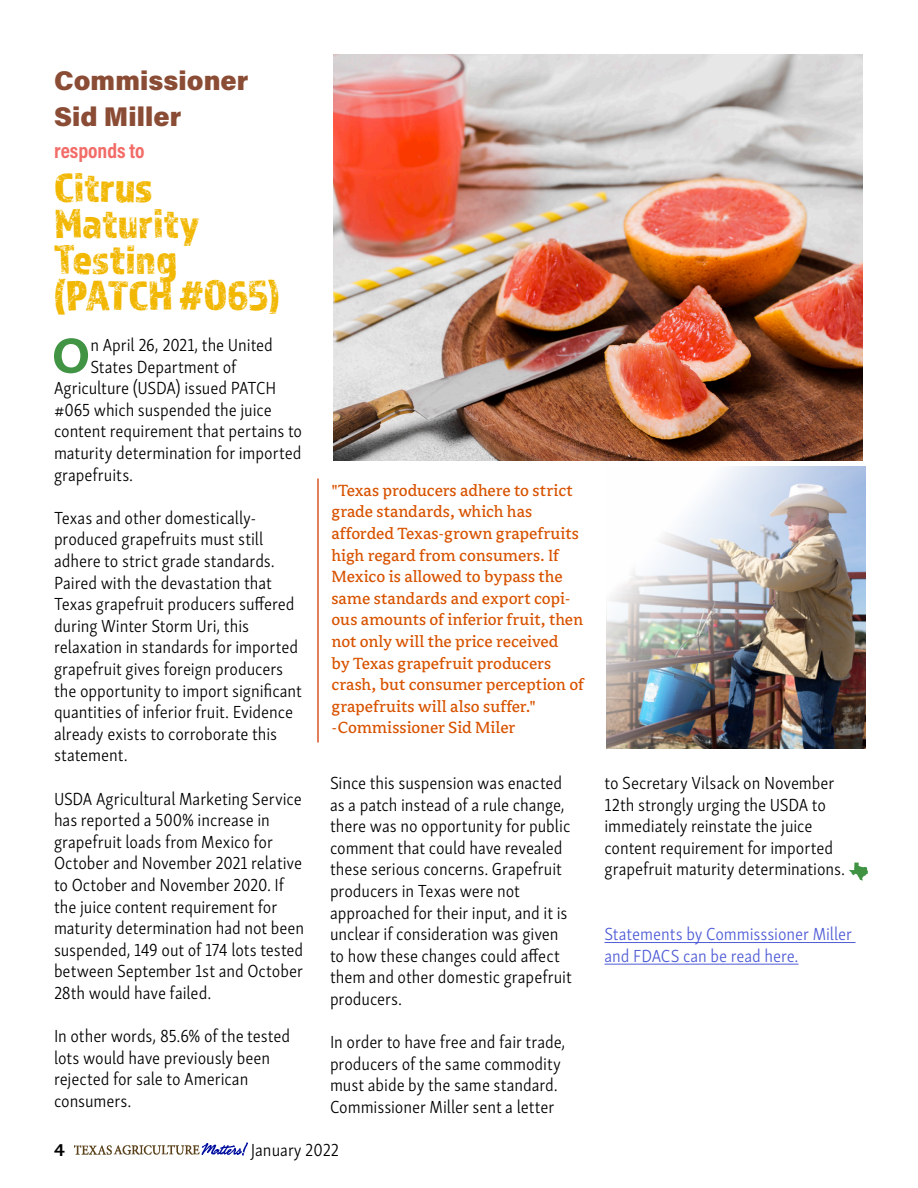
<style>
.page{position:relative;width:918px;height:1188px;background:#fff}
.page>*{position:absolute;margin:0;border:0;box-sizing:border-box;transform-origin:0 0}
.Body_Text{font:700 50.25px "Skolar Sans Latn Ex";color:#419444}
.Body_Text-2{font:43.5px/36px "Almaq Rough";letter-spacing:-.005em;color:#f1b701}
.Body_Text-3{font:900 27px "Acumin Pro";color:#8a4c35}
.Body_Text-4{font:700 21px "Acumin Pro Cond";color:#f26c68}
.Body_Text-5{font:300 18px/21.6px "Skolar Sans Latn Cn";letter-spacing:-.005em;color:#000}
.Body_Text-6{font:18px/21.6px "Avance Pro";color:#d85300}
.Body_Text-7{font:300 18px/21.6px "Skolar Sans Latn Cn";letter-spacing:-.005em;color:#4f5cd6}
.t1{font:600 18px "Basic Gothic Pro";color:#000}
</style>
<div class="page">
<img style="left:333px;top:54px;width:529px;height:406px">
<hr style="left:604px;top:942px;width:252px;height:1px;background:#4f5cd6">
<hr style="left:604px;top:964px;width:195px;height:1px;background:#4f5cd6">
<img style="left:606px;top:467px;width:260px;height:281px">
<hr style="left:317px;top:478px;width:2px;height:264px;background:#d95426">
<svg style="left:849px;top:862px;width:19px;height:19px"></svg>
<img style="left:74px;top:1142px;width:173px;height:14px">
<p class="Body_Text-3" style="left:54px;top:62px;width:196px">Commissioner</p>
<p class="Body_Text-3" style="left:54px;top:98px;width:129px">Sid Miller</p>
<p class="Body_Text-4" style="left:54px;top:137px;width:92px">responds to</p>
<p class="Body_Text-2" style="left:54px;top:168px;width:147px">Citrus<br>Maturity<br>Testing</p>
<p class="Body_Text-2" style="left:54px;top:276px;width:228px">(PATCH #065)</p>
<p class="Body_Text" style="left:52px;top:314px;width:40px">O</p>
<p class="Body_Text-5" style="left:90px;top:333px;width:184px">n April 26, 2021, the United</p>
<p class="Body_Text-5" style="left:90px;top:355px;width:148px">States Department of</p>
<p class="Body_Text-5" style="left:54px;top:376px;width:224px">Agriculture (USDA) issued PATCH</p>
<p class="Body_Text-5" style="left:54px;top:398px;width:219px">#065 which suspended the juice</p>
<p class="Body_Text-5" style="left:54px;top:419px;width:250px">content requirement that pertains to</p>
<p class="Body_Text-5" style="left:54px;top:441px;width:249px">maturity determination for imported</p>
<p class="Body_Text-5" style="left:54px;top:463px;width:81px">grapefruits.</p>
<p class="Body_Text-5" style="left:54px;top:506px;width:249px">Texas and other domestically&shy;produced grapefruits must still adhere to strict grade standards.<br>Paired with the devastation that Texas grapefruit producers suffered during Winter Storm Uri, this relaxation in standards for imported grapefruit gives foreign producers the opportunity to import significant quantities of inferior fruit. Evidence already exists to corroborate this statement.</p>
<p class="Body_Text-5" style="left:54px;top:787px;width:252px">USDA Agricultural Marketing Service has reported a 500% increase in grapefruit loads from Mexico for October and November 2021 relative to October and November 2020. If the juice content requirement for maturity determination had not been suspended, 149 out of 174 lots tested between September 1st and October 28th would have failed.</p>
<p class="Body_Text-5" style="left:54px;top:1024px;width:238px">In other words, 85.6% of the tested lots would have previously been rejected for sale to American consumers.</p>
<p class="Body_Text-6" style="left:332px;top:480px;width:254px">"Texas producers adhere to strict grade standards, which has afforded Texas-grown grapefruits high regard from consumers. If<br>Mexico is allowed to bypass the same standards and export copi&shy;ous amounts of inferior fruit, then not only will the price received<br>by Texas grapefruit producers crash, but consumer perception of grapefruits will also suffer."</p>
<p class="Body_Text-6" style="left:332px;top:717px;width:185px">-Commissioner Sid Miler</p>
<p class="Body_Text-5" style="left:330px;top:771px;width:243px">Since this suspension was enacted as a patch instead of a rule change, there was no opportunity for public comment that could have revealed these serious concerns. Grapefruit producers in Texas were not approached for their input, and it is unclear if consideration was given to how these changes could affect them and other domestic grapefruit producers.</p>
<p class="Body_Text-5" style="left:330px;top:1030px;width:237px">In order to have free and fair trade, producers of the same commodity must abide by the same standard.<br>Commissioner Miller sent a letter</p>
<p class="t1" style="left:54px;top:1140px;width:13px">4</p>
<p class="Body_Text-5" style="left:251px;top:1138px;width:90px">January 2022</p>
<p class="Body_Text-5" style="left:604px;top:771px;width:242px">to Secretary Vilsack on November 12th strongly urging the USDA to immediately reinstate the juice content requirement for imported grapefruit maturity determinations.</p>
<p class="Body_Text-7" style="left:604px;top:922px;width:249px">Statements by Commisssioner Miller and FDACS can be read here.</p>
</div>
